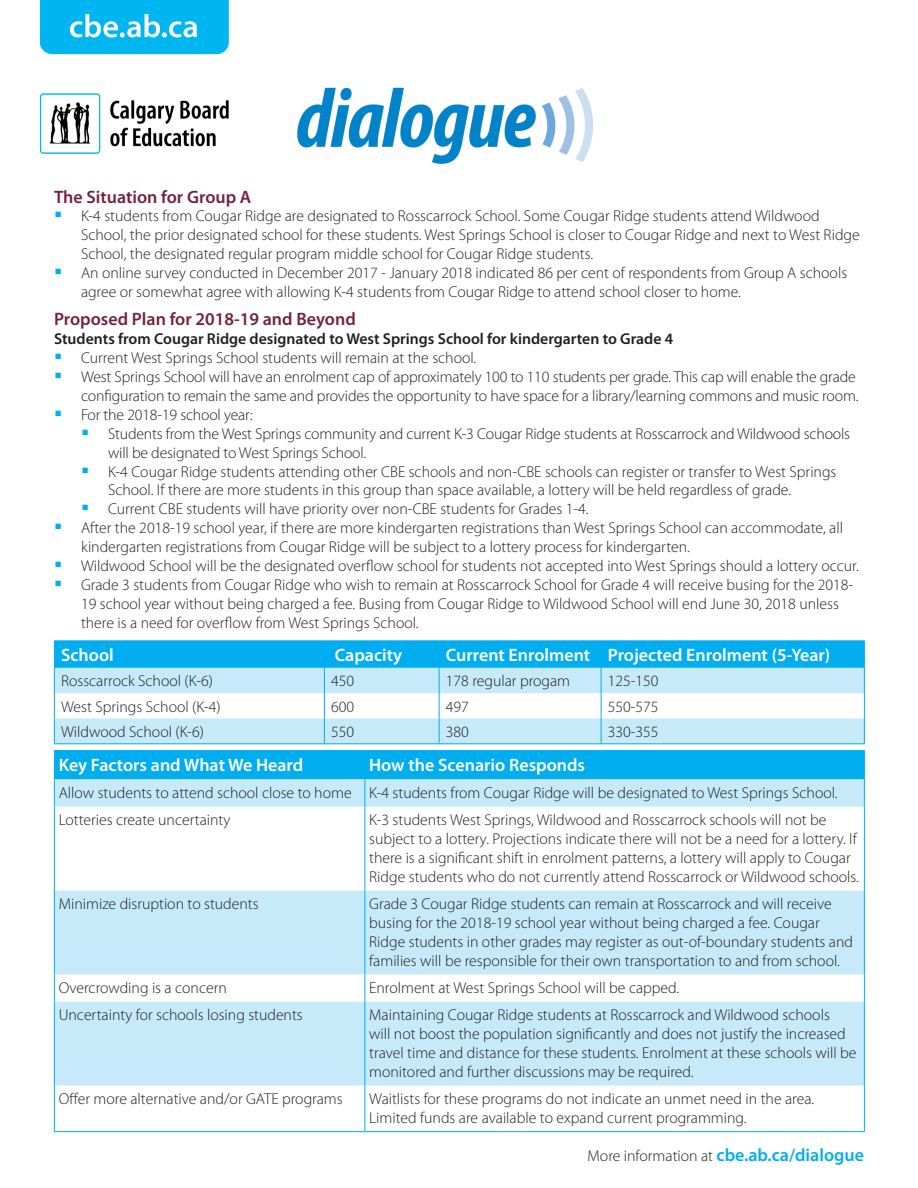
<style>
.page{position:relative;width:918px;height:1188px;background:#fff}
.page>*{position:absolute;margin:0;border:0;box-sizing:border-box;transform-origin:0 0}
.table_header{font:600 18px "Myriad Pro";color:#fff}
.paragraph_header{font:600 18px "Myriad Pro";color:#75223d}
.t1{font:600 18px "Myriad Pro";color:#00aeef}
.body{font:300 15.75px/18.9px "Myriad Pro";color:#231f20}
.paragraph_header-2{font:600 15.75px "Myriad Pro";color:#231f20}
.s1{font-weight:300;font-size:15.75px;color:#231f20}
</style>
<div class="page">
<img style="left:39px;top:0;width:826px;height:1133px">
<hr style="left:54px;top:640px;width:270px;height:1px;background:#00aeef">
<hr style="left:324px;top:640px;width:115px;height:1px;background:#00aeef">
<hr style="left:439px;top:640px;width:162px;height:1px;background:#00aeef">
<hr style="left:601px;top:640px;width:264px;height:1px;background:#00aeef">
<svg style="left:54px;top:641px;width:811px;height:102px"></svg>
<hr style="left:54px;top:743px;width:270px;height:1px;background:#00aeef">
<hr style="left:324px;top:743px;width:115px;height:1px;background:#00aeef">
<hr style="left:439px;top:743px;width:162px;height:1px;background:#00aeef">
<hr style="left:601px;top:743px;width:264px;height:1px;background:#00aeef">
<svg style="left:55px;top:807px;width:809px;height:279px;fill:#c6eafa"></svg>
<hr style="left:364px;top:807px;width:1px;height:84px;background:#00aeef">
<hr style="left:864px;top:807px;width:1px;height:84px;background:#00aeef">
<hr style="left:364px;top:891px;width:1px;height:83px;background:#00aeef">
<hr style="left:864px;top:891px;width:1px;height:83px;background:#00aeef">
<svg style="left:364px;top:974px;width:1px;height:28px"></svg>
<svg style="left:864px;top:974px;width:1px;height:28px"></svg>
<hr style="left:364px;top:1002px;width:1px;height:84px;background:#00aeef">
<hr style="left:864px;top:1002px;width:1px;height:84px;background:#00aeef">
<hr style="left:364px;top:1086px;width:1px;height:45px;background:#00aeef">
<hr style="left:864px;top:1086px;width:1px;height:45px;background:#00aeef">
<hr style="left:54px;top:750px;width:311px;height:1px;background:#00aeef">
<hr style="left:365px;top:750px;width:500px;height:1px;background:#00aeef">
<svg style="left:54px;top:751px;width:811px;height:56px;background:#62cbf4"></svg>
<hr style="left:54px;top:807px;width:1px;height:84px;background:#00aeef">
<hr style="left:54px;top:891px;width:1px;height:83px;background:#00aeef">
<svg style="left:54px;top:974px;width:1px;height:28px"></svg>
<hr style="left:54px;top:1002px;width:1px;height:84px;background:#00aeef">
<hr style="left:54px;top:1086px;width:1px;height:45px;background:#00aeef">
<hr style="left:54px;top:1131px;width:311px;height:1px;background:#00aeef">
<hr style="left:365px;top:1131px;width:500px;height:1px;background:#00aeef">
<svg style="left:56px;top:212px;width:5px;height:5px"></svg>
<svg style="left:56px;top:269px;width:5px;height:5px"></svg>
<svg style="left:56px;top:354px;width:5px;height:5px"></svg>
<svg style="left:56px;top:373px;width:5px;height:5px"></svg>
<svg style="left:56px;top:411px;width:5px;height:5px"></svg>
<svg style="left:83px;top:430px;width:5px;height:5px"></svg>
<svg style="left:83px;top:467px;width:5px;height:6px"></svg>
<svg style="left:83px;top:505px;width:5px;height:5px"></svg>
<svg style="left:56px;top:524px;width:5px;height:5px"></svg>
<svg style="left:56px;top:562px;width:5px;height:5px"></svg>
<svg style="left:56px;top:581px;width:5px;height:5px"></svg>
<p class="paragraph_header" style="left:54px;top:185px;width:199px">The Situation for Group A</p>
<p class="body" style="left:81px;top:207px;width:780px">K-4 students from Cougar Ridge are designated to Rosscarrock School. Some Cougar Ridge students attend Wildwood<br>School, the prior designated school for these students. West Springs School is closer to Cougar Ridge and next to West Ridge<br>School, the designated regular program middle school for Cougar Ridge students.</p>
<p class="body" style="left:81px;top:264px;width:768px">An online survey conducted in December 2017 - January 2018 indicated 86 per cent of respondents from Group A schools agree or somewhat agree with allowing K-4 students from Cougar Ridge to attend school closer to home.</p>
<p class="paragraph_header" style="left:54px;top:308px;width:303px">Proposed Plan for 2018-19 and Beyond</p>
<p class="paragraph_header-2" style="left:54px;top:329px;width:621px">Students from Cougar Ridge designated to West Springs School for kindergarten to Grade 4</p>
<p class="body" style="left:81px;top:349px;width:397px">Current West Springs School students will remain at the school.</p>
<p class="body" style="left:81px;top:368px;width:779px">West Springs School will have an enrolment cap of approximately 100 to 110 students per grade. This cap will enable the grade configuration to remain the same and provides the opportunity to have space for a library/learning commons and music room.</p>
<p class="body" style="left:81px;top:405px;width:173px">For the 2018-19 school year:</p>
<p class="body" style="left:108px;top:424px;width:744px">Students from the West Springs community and current K-3 Cougar Ridge students at Rosscarrock and Wildwood schools will be designated to West Springs School.</p>
<p class="body" style="left:108px;top:462px;width:730px">K-4 Cougar Ridge students attending other CBE schools and non-CBE schools can register or transfer to West Springs<br>School. If there are more students in this group than space available, a lottery will be held regardless of grade.</p>
<p class="body" style="left:108px;top:500px;width:482px">Current CBE students will have priority over non-CBE students for Grades 1-4.</p>
<p class="body" style="left:81px;top:519px;width:764px">After the 2018-19 school year, if there are more kindergarten registrations than West Springs School can accommodate, all kindergarten registrations from Cougar Ridge will be subject to a lottery process for kindergarten.</p>
<p class="body" style="left:81px;top:557px;width:779px">Wildwood School will be the designated overflow school for students not accepted into West Springs should a lottery occur.</p>
<p class="body" style="left:81px;top:576px;width:774px">Grade 3 students from Cougar Ridge who wish to remain at Rosscarrock School for Grade 4 will receive busing for the 2018-<br>19 school year without being charged a fee. Busing from Cougar Ridge to Wildwood School will end June 30, 2018 unless there is a need for overflow from West Springs School.</p>
<p class="table_header" style="left:61px;top:644px;width:54px">School</p>
<p class="table_header" style="left:335px;top:644px;width:69px">Capacity</p>
<p class="table_header" style="left:446px;top:644px;width:146px">Current Enrolment</p>
<p class="table_header" style="left:608px;top:644px;width:224px">Projected Enrolment (5-Year)</p>
<p class="body" style="left:61px;top:672px;width:153px">Rosscarrock School (K-6)</p>
<p class="body" style="left:331px;top:672px;width:25px">450</p>
<p class="body" style="left:446px;top:672px;width:126px">178 regular progam</p>
<p class="body" style="left:608px;top:672px;width:52px">125-150</p>
<p class="body" style="left:61px;top:697px;width:161px">West Springs School (K-4)</p>
<p class="body" style="left:331px;top:697px;width:25px">600</p>
<p class="body" style="left:446px;top:697px;width:25px">497</p>
<p class="body" style="left:608px;top:697px;width:52px">550-575</p>
<p class="body" style="left:61px;top:723px;width:144px">Wildwood School (K-6)</p>
<p class="body" style="left:331px;top:723px;width:25px">550</p>
<p class="body" style="left:446px;top:723px;width:25px">380</p>
<p class="body" style="left:608px;top:723px;width:52px">330-355</p>
<p class="table_header" style="left:59px;top:753px;width:246px">Key Factors and What We Heard</p>
<p class="table_header" style="left:369px;top:753px;width:217px">How the Scenario Responds</p>
<p class="body" style="left:59px;top:784px;width:294px">Allow students to attend school close to home</p>
<p class="body" style="left:369px;top:784px;width:470px">K-4 students from Cougar Ridge will be designated to West Springs School.</p>
<p class="body" style="left:59px;top:811px;width:173px">Lotteries create uncertainty</p>
<p class="body" style="left:369px;top:811px;width:491px">K-3 students West Springs, Wildwood and Rosscarrock schools will not be subject to a lottery. Projections indicate there will not be a need for a lottery. If there is a significant shift in enrolment patterns, a lottery will apply to Cougar Ridge students who do not currently attend Rosscarrock or Wildwood schools.</p>
<p class="body" style="left:59px;top:895px;width:201px">Minimize disruption to students</p>
<p class="body" style="left:369px;top:895px;width:485px">Grade 3 Cougar Ridge students can remain at Rosscarrock and will receive busing for the 2018-19 school year without being charged a fee. Cougar Ridge students in other grades may register as out-of-boundary students and families will be responsible for their own transportation to and from school.</p>
<p class="body" style="left:59px;top:979px;width:170px">Overcrowding is a concern</p>
<p class="body" style="left:369px;top:979px;width:312px">Enrolment at West Springs School will be capped.</p>
<p class="body" style="left:59px;top:1006px;width:246px">Uncertainty for schools losing students</p>
<p class="body" style="left:369px;top:1006px;width:489px">Maintaining Cougar Ridge students at Rosscarrock and Wildwood schools<br>will not boost the population significantly and does not justify the increased travel time and distance for these students. Enrolment at these schools will be monitored and further discussions may be required.</p>
<p class="body" style="left:59px;top:1090px;width:285px">Offer more alternative and/or GATE programs</p>
<p class="body" style="left:369px;top:1090px;width:447px">Waitlists for these programs do not indicate an unmet need in the area.<br>Limited funds are available to expand current programming.</p>
<p class="t1" style="left:588px;top:1144px;width:278px"><span class="s1">More information at</span> cbe.ab.ca/dialogue</p>
</div>
